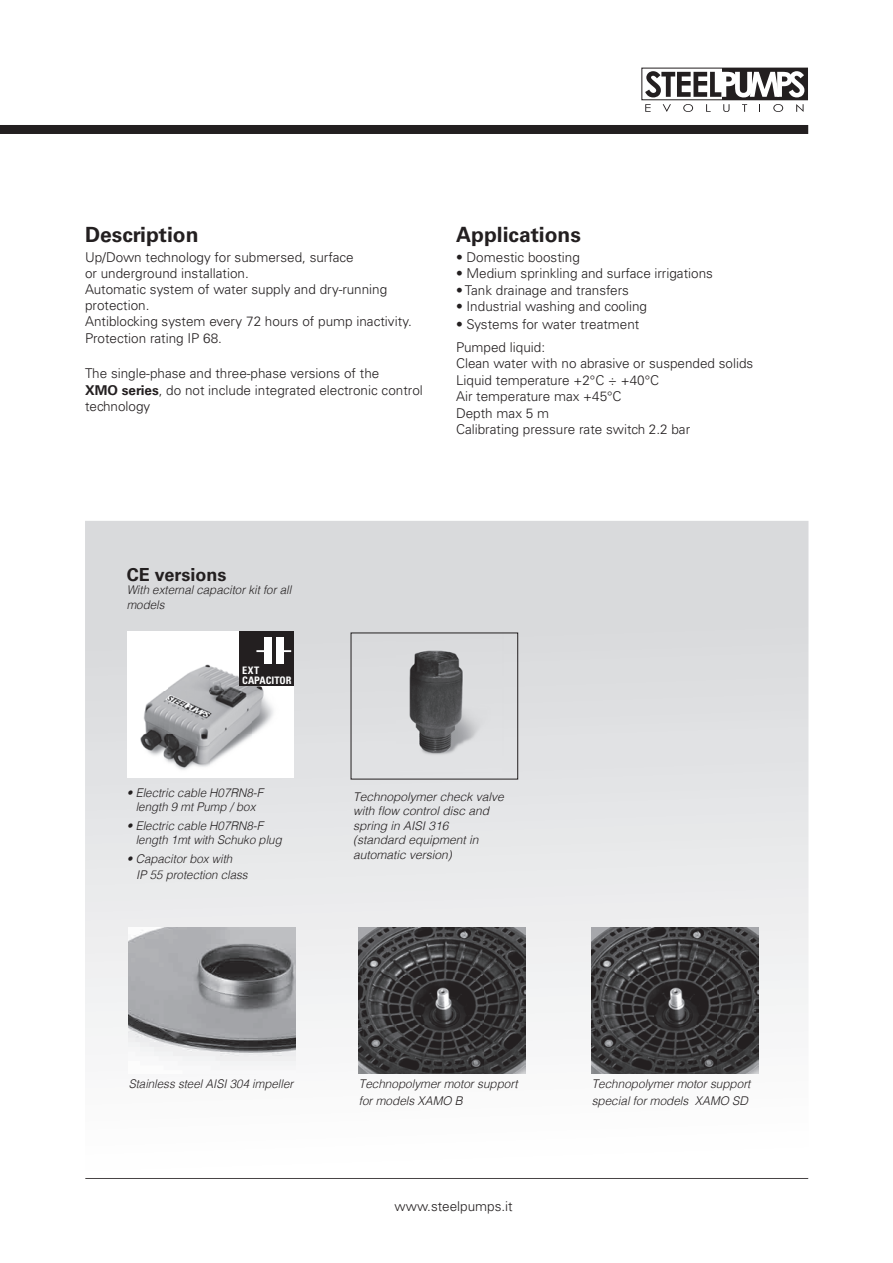
<style>
.page{position:relative;width:893px;height:1263px;background:#fff}
.page>*{position:absolute;margin:0;border:0;box-sizing:border-box;transform-origin:0 0}
.t1{font:700 21px "Univers";color:#231f20}
.t2{font:700 18px "Univers";color:#231f20}
.t3{font:300 13.5px/16.2px "Univers";color:#231f20}
.t4{font:italic 300 12px/13.5px "Helvetica";color:#231f20;scale:.96 1}
.t5{font:italic 300 12px/14.4px "Helvetica";color:#231f20}
.t6{font:700 condensed 10.35px/9.6px "Univers";color:#fff}
.s1{font-weight:700}
</style>
<div class="page">
<hr style="left:85px;top:1178px;width:723px;height:1px;background:#231f20">
<div style="left:642px;top:68px;width:165px;height:32px;background:#231f20"></div>
<div style="left:642px;top:68px;width:79px;height:32px;background:#fff"></div>
<div style="left:641px;top:68px;width:167px;height:32px;border:1px solid #231f20"></div>
<svg style="left:645px;top:71px;width:159px;height:26px"></svg>
<svg style="left:645px;top:104px;width:6px;height:8px"></svg>
<svg style="left:663px;top:104px;width:8px;height:8px"></svg>
<svg style="left:683px;top:104px;width:10px;height:8px"></svg>
<svg style="left:706px;top:104px;width:5px;height:8px"></svg>
<svg style="left:723px;top:104px;width:6px;height:8px"></svg>
<svg style="left:742px;top:104px;width:5px;height:8px"></svg>
<svg style="left:773px;top:104px;width:10px;height:8px"></svg>
<svg style="left:796px;top:104px;width:7px;height:8px"></svg>
<div style="left:0;top:125px;width:808px;height:9px;background:#231f20"></div>
<svg style="left:85px;top:521px;width:723px;height:553px;background:#e1e2e4"></svg>
<img style="left:129px;top:928px;width:166px;height:146px">
<img style="left:359px;top:928px;width:166px;height:146px">
<img style="left:592px;top:928px;width:166px;height:146px">
<div style="left:127px;top:631px;width:167px;height:146px;background:#fff"></div>
<img style="left:140px;top:649px;width:134px;height:121px">
<div style="left:240px;top:632px;width:54px;height:54px;background:#231f20"></div>
<div style="left:264px;top:637px;width:8px;height:27px;background:#fff"></div>
<div style="left:276px;top:637px;width:8px;height:27px;background:#fff"></div>
<svg style="left:284px;top:650px;width:7px;height:2px"></svg>
<svg style="left:256px;top:650px;width:8px;height:2px"></svg>
<img style="left:396px;top:631px;width:107px;height:140px">
<h1 class="t1" style="left:85px;top:223px;width:115px">Description</h1>
<p class="t3" style="left:85px;top:249px;width:328px">Up/Down technology for submersed, surface<br>or underground installation.<br>Automatic system of water supply and dry-running protection.<br>Antiblocking system every 72 hours of pump inactivity.<br>Protection rating IP 68.</p>
<p class="t3" style="left:85px;top:365px;width:339px">The single-phase and three-phase versions of the<br><span class="s1">XMO series</span>, do not include integrated electronic control technology</p>
<h1 class="t1" style="left:456px;top:223px;width:126px">Applications</h1>
<p class="t3" style="left:456px;top:249px;width:125px">• Domestic boosting</p>
<p class="t3" style="left:456px;top:265px;width:258px">• Medium sprinkling and surface irrigations</p>
<p class="t3" style="left:456px;top:282px;width:174px">• Tank drainage and transfers</p>
<p class="t3" style="left:456px;top:298px;width:193px">• Industrial washing and cooling</p>
<p class="t3" style="left:456px;top:313px;width:185px;line-height:22.5px">• Systems for water treatment<br>Pumped liquid:</p>
<p class="t3" style="left:456px;top:355px;width:299px">Clean water with no abrasive or suspended solids<br>Liquid temperature +2°C ÷ +40°C<br>Air temperature max +45°C<br>Depth max 5 m<br>Calibrating pressure rate switch 2.2 bar</p>
<h2 class="t2" style="left:127px;top:564px;width:101px">CE versions</h2>
<p class="t4" style="left:127px;top:582px;width:173px;line-height:14.4px">With external capacitor kit for all models</p>
<p class="t6" style="left:242px;top:665px;width:51px">EXT<br>CAPACITOR</p>
<p class="t4" style="left:127px;top:785px;width:144px;text-align:center">• Electric cable H07RN8-F length 9 mt Pump / box</p>
<p class="t4" style="left:136px;top:818px;width:154px;text-indent:-9px">• Electric cable H07RN8-F length 1mt with Schuko plug</p>
<p class="t4" style="left:136px;top:850px;width:118px;line-height:16.2px;text-indent:-10px">• Capacitor box with<br>IP 55 protection class</p>
<p class="t5" style="left:353px;top:789px;width:152px">Technopolymer check valve with flow control disc and spring in AISI 316<br>(standard equipment in automatic version)</p>
<p class="t4" style="left:129px;top:1076px;width:173px">Stainless steel AISI 304 impeller</p>
<p class="t5" style="left:359px;top:1075px;width:160px;line-height:16.5px">Technopolymer motor support for models XAMO B</p>
<p class="t5" style="left:592px;top:1075px;width:160px;line-height:16.5px">Technopolymer motor support special for models XAMO SD</p>
<p class="t3" style="left:394px;top:1198px;width:120px">www.steelpumps.it</p>
</div>
